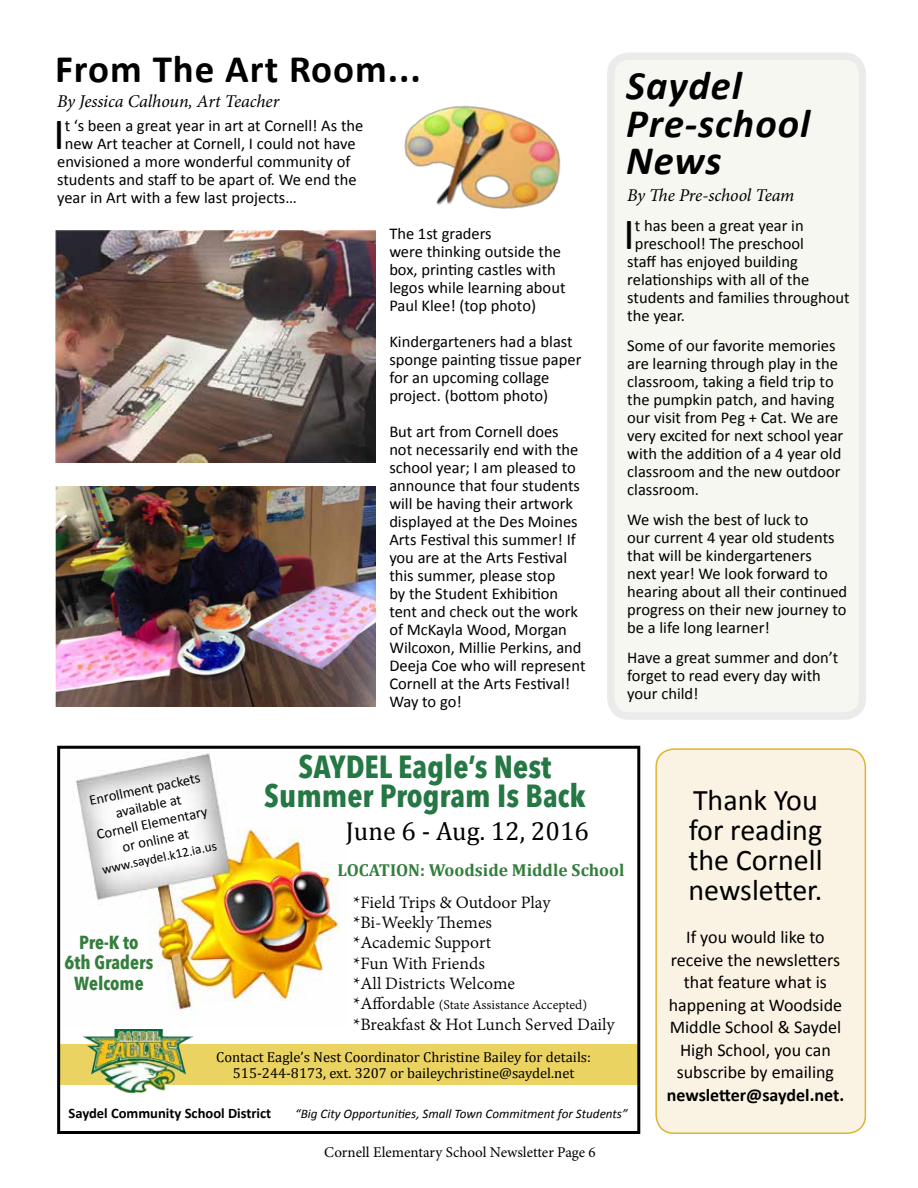
<style>
.page{position:relative;width:918px;height:1188px;background:#fff}
.page>*{position:absolute;margin:0;border:0;box-sizing:border-box;transform-origin:0 0}
.t1{font:44.85px "Calibri";color:#000}
.t2{font:italic 700 40.5px/37.5px "Calibri";letter-spacing:.025em;color:#000}
.t3{font:700 39px "Calibri";letter-spacing:.025em;color:#000}
.t4{font:700 31.95px/29px "Avenir Next Condensed";color:#257744;text-align:center}
.t5{font:30px/30px "Calibri";color:#000}
.t6{font:26.1px "Cambria";color:#000}
.t7{font:18.9px/20.2px "Adobe Gurmukhi";color:#000}
.t8{font:700 18.9px/20.2px "Avenir Next Condensed";color:#347e3d;text-align:center}
.t9{font:18px/22.5px "Calibri";color:#000;text-align:center}
.t10{font:italic 18px "Minion Pro";letter-spacing:-.01em;color:#000}
.t11{font:700 18px "Calibri";color:#000}
.t12{font:700 17.4px "Cambria";color:#347e3d}
.t13{font:16.5px/18px "Calibri";color:#000}
.t14{font:15px "Minion Pro";color:#000}
.t15{font:14.55px/15.9px "Cambria";color:#000;text-align:center}
.t16{font:14.55px/17.4px "Calibri";color:#000;text-align:center}
.t17{font:14.55px "Adobe Gurmukhi";color:#000}
.t18{font:700 14.55px "Calibri";color:#000}
.t19{font:13.35px "Calibri";color:#000}
.t20{font:italic 13.05px "Calibri";color:#000}
.s1{font-size:18.9px}
</style>
<div class="page">
<div style="left:611px;top:56px;width:251px;height:660px;background:#f6f7f1;border-radius:18px"></div>
<div style="left:607px;top:52px;width:259px;height:668px;border:8px solid #000;border-radius:18px"></div>
<div style="left:656px;top:749px;width:209px;height:384px;background:#faf2e3;border-radius:18px"></div>
<div style="left:655px;top:748px;width:211px;height:386px;border:2px solid #dfb332;border-radius:18px"></div>
<img style="left:404px;top:105px;width:157px;height:104px">
<img style="left:63px;top:745px;width:285px;height:265px">
<div style="left:60px;top:1045px;width:578px;height:40px;background:#ead361"></div>
<img style="left:82px;top:1029px;width:110px;height:64px">
<div style="left:57px;top:746px;width:583px;height:388px;border:3px solid #000"></div>
<img style="left:55px;top:231px;width:321px;height:231px">
<img style="left:55px;top:486px;width:321px;height:221px">
<h3 class="t3" style="left:55px;top:44px;width:368px">From The Art Room...</h3>
<p class="t10" style="left:57px;top:89px;width:224px">By Jessica Calhoun, Art Teacher</p>
<h1 class="t1" style="left:53px;top:106px;width:13px">I</h1>
<p class="t13" style="left:65px;top:117px;width:300px">t ‘s been a great year in art at Cornell! As the</p>
<p class="t13" style="left:65px;top:135px;width:292px">new Art teacher at Cornell, I could not have</p>
<p class="t13" style="left:57px;top:153px;width:295px">envisioned a more wonderful community of</p>
<p class="t13" style="left:57px;top:171px;width:301px">students and staff to be apart of. We end the</p>
<p class="t13" style="left:57px;top:189px;width:241px">year in Art with a few last projects…</p>
<p class="t13" style="left:389px;top:225px;width:178px">The 1st graders<br>were thinking outside the box, printing castles with legos while learning about<br>Paul Klee! (top photo)</p>
<p class="t13" style="left:389px;top:333px;width:194px">Kindergarteners had a blast sponge painting tissue paper for an upcoming collage project. (bottom photo)</p>
<p class="t13" style="left:389px;top:423px;width:198px">But art from Cornell does not necessarily end with the school year; I am pleased to announce that four students will be having their artwork displayed at the Des Moines<br>Arts Festival this summer! If you are at the Arts Festival this summer, please stop<br>by the Student Exhibition tent and check out the work of McKayla Wood, Morgan<br>Wilcoxon, Millie Perkins, and<br>Deeja Coe who will represent<br>Cornell at the Arts Festival!<br>Way to go!</p>
<h2 class="t2" style="left:626px;top:67px;width:185px">Saydel<br>Pre-school<br>News</h2>
<p class="t10" style="left:627px;top:183px;width:169px">By The Pre-school Team</p>
<h1 class="t1" style="left:623px;top:206px;width:13px">I</h1>
<p class="t13" style="left:635px;top:217px;width:170px">t has been a great year in</p>
<p class="t13" style="left:635px;top:235px;width:171px">preschool! The preschool</p>
<p class="t13" style="left:627px;top:253px;width:172px">staff has enjoyed building</p>
<p class="t13" style="left:627px;top:271px;width:184px">relationships with all of the</p>
<p class="t13" style="left:627px;top:289px;width:224px">students and families throughout</p>
<p class="t13" style="left:627px;top:307px;width:59px">the year.</p>
<p class="t13" style="left:627px;top:337px;width:218px">Some of our favorite memories are learning through play in the classroom, taking a field trip to the pumpkin patch, and having our visit from Peg + Cat. We are very excited for next school year with the addition of a 4 year old classroom and the new outdoor classroom.</p>
<p class="t13" style="left:627px;top:511px;width:222px">We wish the best of luck to<br>our current 4 year old students that will be kindergarteners<br>next year! We look forward to hearing about all their continued progress on their new journey to be a life long learner!</p>
<p class="t13" style="left:627px;top:649px;width:213px">Have a great summer and don’t forget to read every day with your child!</p>
<p class="t16" style="left:88px;top:792px;width:115px;rotate:-12deg">Enrollment packets available at<br>Cornell Elementary or online at</p>
<p class="t19" style="left:100px;top:861px;width:118px;rotate:-12deg">www.saydel.k12.ia.us</p>
<p class="t8" style="left:65px;top:932px;width:90px">Pre-K to<br>6th Graders<br>Welcome</p>
<h3 class="t4" style="left:264px;top:752px;width:323px">SAYDEL Eagle’s Nest<br>Summer Program Is Back</h3>
<h3 class="t6" style="left:346px;top:816px;width:245px">June 6 - Aug. 12, 2016</h3>
<p class="t12" style="left:337px;top:857px;width:289px">LOCATION: Woodside Middle School</p>
<p class="t7" style="left:353px;top:893px;width:199px">*Field Trips &amp; Outdoor Play *Bi-Weekly Themes *Academic Support<br>*Fun With Friends<br>*All Districts Welcome</p>
<p class="t17" style="left:353px;top:997px;width:236px"><span class="s1">*Affordable</span> (State Assistance Accepted)</p>
<p class="t7" style="left:353px;top:1014px;width:263px">*Breakfast &amp; Hot Lunch Served Daily</p>
<p class="t15" style="left:216px;top:1049px;width:376px">Contact Eagle’s Nest Coordinator Christine Bailey for details:<br>515-244-8173, ext. 3207 or baileychristine@saydel.net</p>
<p class="t18" style="left:69px;top:1104px;width:204px">Saydel Community School District</p>
<p class="t20" style="left:295px;top:1105px;width:334px">“Big City Opportunities, Small Town Commitment for Students”</p>
<p class="t14" style="left:324px;top:1142px;width:273px">Cornell Elementary School Newsletter Page 6</p>
<h3 class="t5" style="left:688px;top:785px;width:136px">Thank You for reading the Cornell newsletter.</h3>
<p class="t9" style="left:669px;top:926px;width:175px">If you would like to receive the newsletters that feature what is happening at Woodside<br>Middle School &amp; Saydel<br>High School, you can subscribe by emailing</p>
<p class="t11" style="left:667px;top:1083px;width:179px">newsletter@saydel.net.</p>
</div>
